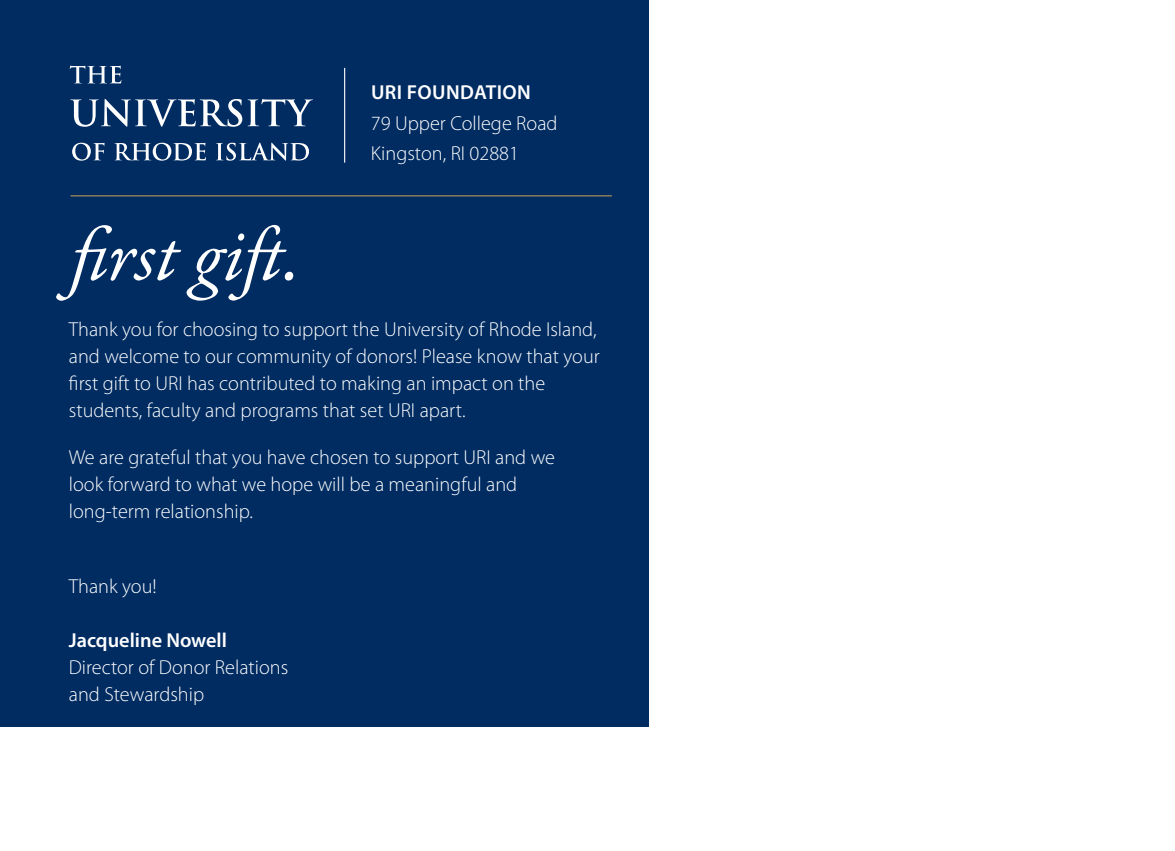
<style>
.page{position:relative;width:1175px;height:851px;background:#fff}
.page>*{position:absolute;margin:0;border:0;box-sizing:border-box;transform-origin:0 0}
.t1{font:italic 76.05px "Garamond Premr Pro";letter-spacing:-.005em;color:#fff}
.t2{font:300 20.25px/27px "Myriad Pro";color:#fff}
.t3{font:600 20.25px "Myriad Pro";color:#fff}
.t4{font:600 20.25px "Myriad Pro";letter-spacing:.02em;color:#fff}
</style>
<div class="page">
<div style="left:0;top:0;width:648px;height:727px;background:#002c62"></div>
<svg style="left:70px;top:99px;width:172px;height:28px"></svg>
<svg style="left:248px;top:99px;width:65px;height:27px"></svg>
<svg style="left:72px;top:143px;width:33px;height:18px"></svg>
<svg style="left:114px;top:143px;width:92px;height:18px"></svg>
<svg style="left:216px;top:142px;width:93px;height:19px"></svg>
<svg style="left:70px;top:66px;width:51px;height:17px"></svg>
<hr style="left:344px;top:68px;width:1px;height:95px;background:#fff">
<hr style="left:70px;top:195px;width:542px;height:1px;background:#b39758">
<h1 class="t1" style="left:72px;top:207px;width:232px">first gift.</h1>
<p class="t4" style="left:371px;top:80px;width:158px">URI Foun dation</p>
<p class="t2" style="left:371px;top:107px;width:188px;line-height:30.4px">79 Upper College Road<br>Kingston, RI 02881</p>
<p class="t2" style="left:69px;top:316px;width:532px">Thank you for choosing to support the University of Rhode Island, and welcome to our community of donors! Please know that your first gift to URI has contributed to making an impact on the students, faculty and programs that set URI apart.</p>
<p class="t2" style="left:69px;top:444px;width:487px">We are grateful that you have chosen to support URI and we look forward to what we hope will be a meaningful and long-term relationship.</p>
<p class="t2" style="left:69px;top:572px;width:89px">Thank you!</p>
<p class="t3" style="left:69px;top:627px;width:160px">Jacqueline Nowell</p>
<p class="t2" style="left:69px;top:653px;width:221px">Director of Donor Relations and Stewardship</p>
</div>
